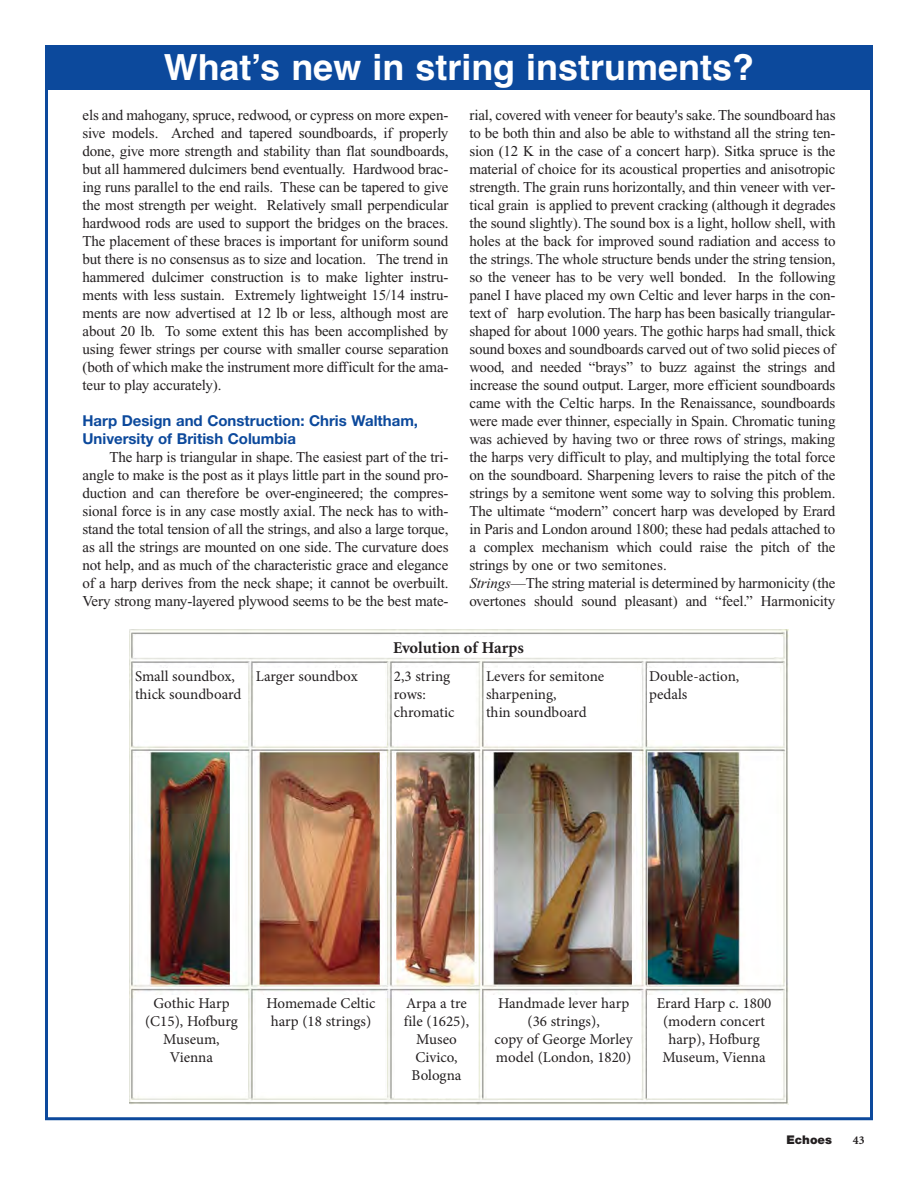
<style>
.page{position:relative;width:918px;height:1188px;background:#fff}
.page>*{position:absolute;margin:0;border:0;box-sizing:border-box;transform-origin:0 0}
.t1{font:700 36px "Helvetica";color:#fff}
.t2{font:700 16.5px "Minion";color:#231f20}
.t3{font:15px/18px "Times New Roman";letter-spacing:-.01em;color:#231f20;text-align:justify}
.t4{font:15px/18px "Minion Pro";color:#231f20}
.t5{font:700 15px/18px "Helvetica Neue";color:#0c499c}
.t6{font:900 12px "Helvetica Neue";color:#231f20}
.t7{font:700 12px "Minion";color:#231f20}
.s1{font-style:italic}
</style>
<div class="page">
<div style="left:45px;top:45px;width:828px;height:45px;background:#0c499c"></div>
<img style="left:129px;top:630px;width:660px;height:475px">
<div style="left:135px;top:638px;width:647px;height:19px;background:#fff"></div>
<div style="left:134px;top:669px;width:114px;height:71px;background:#fff"></div>
<div style="left:136px;top:995px;width:111px;height:97px;background:#fff"></div>
<div style="left:256px;top:995px;width:130px;height:97px;background:#fff"></div>
<div style="left:395px;top:995px;width:83px;height:103px;background:#fff"></div>
<div style="left:487px;top:995px;width:153px;height:103px;background:#fff"></div>
<div style="left:647px;top:995px;width:134px;height:103px;background:#fff"></div>
<div style="left:254px;top:669px;width:131px;height:71px;background:#fff"></div>
<div style="left:392px;top:669px;width:81px;height:71px;background:#fff"></div>
<div style="left:484px;top:669px;width:153px;height:71px;background:#fff"></div>
<div style="left:648px;top:669px;width:132px;height:71px;background:#fff"></div>
<h1 class="t1" style="left:164px;top:54px;width:592px">Whatʼs new in string instruments?</h1>
<p class="t3" style="left:82px;top:107px;width:368px">els and mahogany, spruce, redwood, or cypress on more expen&shy;sive models. Arched and tapered soundboards, if properly done, give more strength and stability than flat soundboards, but all hammered dulcimers bend eventually. Hardwood brac&shy;ing runs parallel to the end rails. These can be tapered to give the most strength per weight. Relatively small perpendicular hardwood rods are used to support the bridges on the braces.<br>The placement of these braces is important for uniform sound but there is no consensus as to size and location. The trend in hammered dulcimer construction is to make lighter instru&shy;ments with less sustain. Extremely lightweight 15/14 instru&shy;ments are now advertised at 12 lb or less, although most are about 20 lb. To some extent this has been accomplished by using fewer strings per course with smaller course separation (both of which make the instrument more difficult for the ama&shy;teur to play accurately).</p>
<p class="t5" style="left:82px;top:413px;width:337px">Harp Design and Construction: Chris Waltham,<br>University of British Columbia</p>
<p class="t3" style="left:82px;top:450px;width:368px;text-indent:27px">The harp is triangular in shape. The easiest part of the tri&shy;angle to make is the post as it plays little part in the sound pro&shy;duction and can therefore be over-engineered; the compres&shy;sional force is in any case mostly axial. The neck has to with&shy;stand the total tension of all the strings, and also a large torque, as all the strings are mounted on one side. The curvature does not help, and as much of the characteristic grace and elegance of a harp derives from the neck shape; it cannot be overbuilt.<br>Very strong many-layered plywood seems to be the best mate-</p>
<p class="t3" style="left:470px;top:107px;width:368px;text-align:left">rial, covered with veneer for beauty's sake. The soundboard has to be both thin and also be able to withstand all the string ten&shy;sion (12 K in the case of a concert harp). Sitka spruce is the material of choice for its acoustical properties and anisotropic strength. The grain runs horizontally, and thin veneer with ver&shy;tical grain is applied to prevent cracking (although it degrades the sound slightly). The sound box is a light, hollow shell, with holes at the back for improved sound radiation and access to the strings. The whole structure bends under the string tension, so the veneer has to be very well bonded. In the following panel I have placed my own Celtic and lever harps in the con&shy;text of harp evolution. The harp has been basically triangular&shy;shaped for about 1000 years. The gothic harps had small, thick sound boxes and soundboards carved out of two solid pieces of wood, and needed “brays” to buzz against the strings and increase the sound output. Larger, more efficient soundboards came with the Celtic harps. In the Renaissance, soundboards were made ever thinner, especially in Spain. Chromatic tuning was achieved by having two or three rows of strings, making the harps very difficult to play, and multiplying the total force on the soundboard. Sharpening levers to raise the pitch of the strings by a semitone went some way to solving this problem.<br>The ultimate “modern” concert harp was developed by Erard in Paris and London around 1800; these had pedals attached to a complex mechanism which could raise the pitch of the strings by one or two semitones.<br><span class="s1">Strings</span>—The string material is determined by harmonicity (the overtones should sound pleasant) and “feel.” Harmonicity</p>
<p class="t4" style="left:135px;top:669px;width:108px">Small soundbox, thick soundboard</p>
<p class="t2" style="left:393px;top:641px;width:132px">Evolution of Harps</p>
<p class="t4" style="left:256px;top:669px;width:104px">Larger soundbox</p>
<p class="t4" style="left:394px;top:669px;width:62px">2,3 string rows: chromatic</p>
<p class="t4" style="left:486px;top:669px;width:120px">Levers for semitone sharpening,<br>thin soundboard</p>
<p class="t4" style="left:649px;top:669px;width:92px">Double-action, pedals</p>
<p class="t4" style="left:145px;top:995px;width:94px;text-align:center">Gothic Harp (C15), Hofburg<br>Museum,<br>Vienna</p>
<p class="t4" style="left:266px;top:995px;width:111px">Homemade Celtic harp (18 strings)</p>
<p class="t4" style="left:404px;top:995px;width:67px;text-align:center">Arpa a tre file (1625),<br>Museo<br>Civico,<br>Bologna</p>
<p class="t4" style="left:495px;top:995px;width:139px;text-align:center">Handmade lever harp (36 strings),<br>copy of George Morley model (London, 1820)</p>
<p class="t4" style="left:657px;top:995px;width:116px;text-align:center">Erard Harp c. 1800 (modern concert harp), Hofburg<br>Museum, Vienna</p>
<p class="t6" style="left:787px;top:1135px;width:47px">Echoes</p>
<p class="t7" style="left:853px;top:1136px;width:13px">43</p>
</div>
